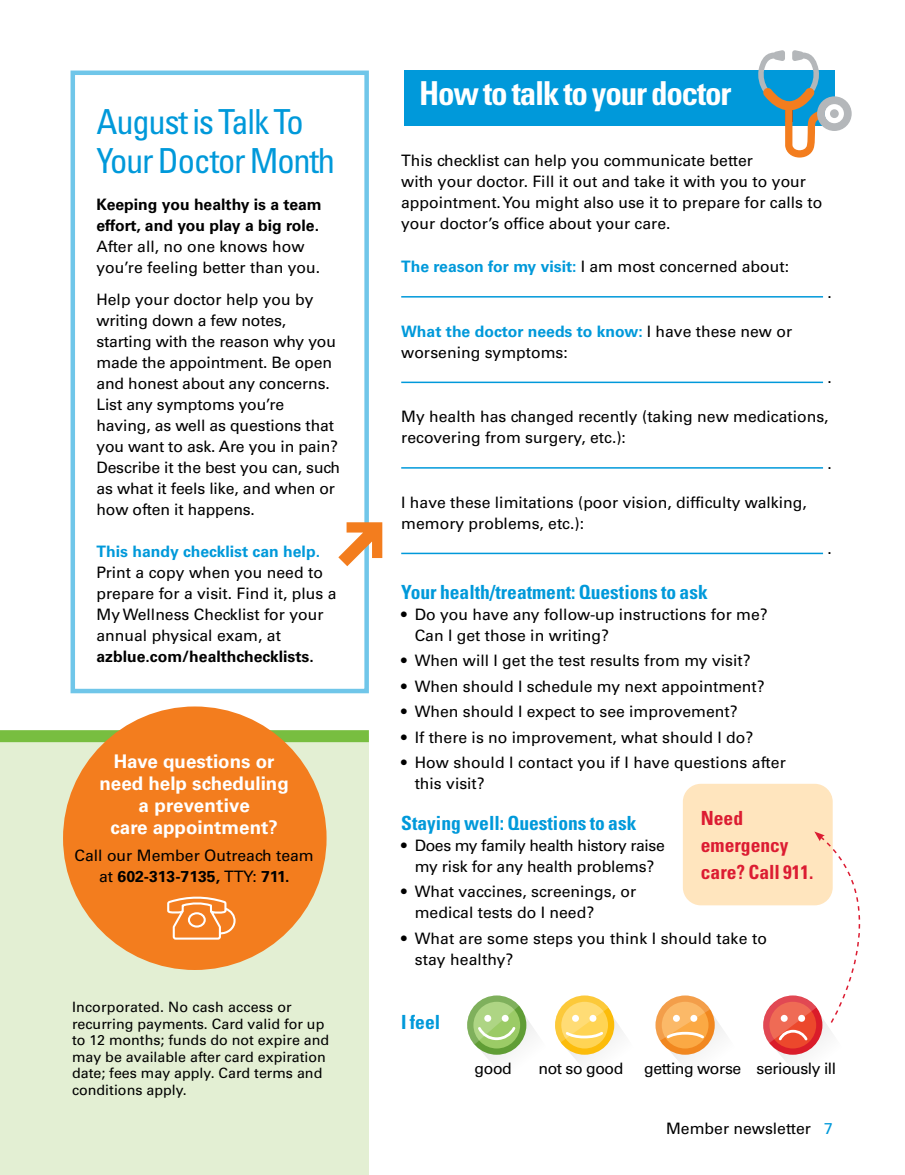
<style>
.page{position:relative;width:905px;height:1175px;background:#fff}
.page>*{position:absolute;margin:0;border:0;box-sizing:border-box;transform-origin:0 0}
.t1{font:condensed 34.5px/39px "Univers LT Std";letter-spacing:-.035em;color:#0099da}
.t2{font:700 condensed 33px "Univers LT Std";letter-spacing:-.035em;color:#fff}
.t3{font:700 condensed 19.5px "Univers LT Std";color:#0099da}
.t4{font:700 condensed 19.5px/27px "Univers LT Std";color:#dc1c32}
.t5{font:700 18.75px/21.9px "Univers LT Std";color:#fff;text-align:center}
.t6{font:15.75px/21px "Univers LT Std";color:#000}
.t7{font:15.75px/21px "Univers LT Std";letter-spacing:-.025em;color:#000;text-align:center}
.t8{font:700 15.75px/21px "Univers LT Std";color:#000}
.t9{font:15.75px "Univers LT Std";letter-spacing:-.03em;color:#000}
.t10{font:700 15.75px "Univers LT Std";color:#0099da}
.t11{font:14.25px/16.5px "Univers LT Std";color:#000}
.s1{font-weight:700}
.s2{font-weight:700;color:#0099da}
.s3{color:#0099da}
</style>
<div class="page">
<div style="left:70px;top:70px;width:299px;height:623px;background:#fff;border:4px solid #70c6e9"></div>
<hr style="left:401px;top:296px;width:422px;height:1px;background:#0099da">
<hr style="left:401px;top:381px;width:422px;height:2px;background:#0099da">
<hr style="left:401px;top:467px;width:422px;height:1px;background:#0099da">
<hr style="left:401px;top:552px;width:422px;height:2px;background:#0099da">
<div style="left:404px;top:70px;width:430px;height:56px;background:#0099da"></div>
<svg style="left:758px;top:50px;width:93px;height:108px"></svg>
<div style="left:830px;top:109px;width:8px;height:9px;background:#b4b7ba;border-radius:50%"></div>
<div style="left:0;top:736px;width:369px;height:438px;background:#e3efd3"></div>
<div style="left:0;top:730px;width:369px;height:12px;background:#78be40"></div>
<div style="left:63px;top:706px;width:263px;height:264px;background:#f37d1e;border-radius:50%"></div>
<svg style="left:167px;top:896px;width:69px;height:44px"></svg>
<svg style="left:338px;top:522px;width:44px;height:44px"></svg>
<div style="left:682px;top:783px;width:150px;height:122px;background:#ffe5be;border-radius:18px"></div>
<svg style="left:467px;top:995px;width:156px;height:69px"></svg>
<svg style="left:655px;top:995px;width:69px;height:69px"></svg>
<svg style="left:759px;top:831px;width:102px;height:233px"></svg>
<h3 class="t1" style="left:96px;top:102px;width:240px">August is Talk To<br>Your Doctor Month</h3>
<p class="t8" style="left:96px;top:194px;width:227px">Keeping you healthy is a team effort, and you play a big role.</p>
<p class="t6" style="left:96px;top:236px;width:225px">After all, no one knows how you’re feeling better than you.</p>
<p class="t6" style="left:96px;top:288px;width:245px">Help your doctor help you by writing down a few notes, starting with the reason why you made the appointment. Be open and honest about any concerns.<br>List any symptoms you’re having, as well as questions that you want to ask. Are you in pain?<br>Describe it the best you can, such as what it feels like, and when or how often it happens.</p>
<p class="t10" style="left:96px;top:542px;width:225px">This handy checklist can help.</p>
<p class="t6" style="left:96px;top:562px;width:241px">Print a copy when you need to prepare for a visit. Find it, plus a<br>My Wellness Checklist for your annual physical exam, at <span class="s1">azblue.com/healthchecklists.</span></p>
<p class="t5" style="left:99px;top:750px;width:191px">Have questions or need help scheduling a preventive<br>care appointment?</p>
<p class="t6" style="left:75px;top:845px;width:241px;text-align:center">Call our Member Outreach team at <span class="s1">602-313-7135,</span> TTY: <span class="s1">711.</span></p>
<p class="t11" style="left:72px;top:998px;width:259px">Incorporated. No cash access or recurring payments. Card valid for up to 12 months; funds do not expire and may be available after card expiration date; fees may apply. Card terms and conditions apply.</p>
<h3 class="t2" style="left:419px;top:73px;width:314px">How to talk to your doctor</h3>
<p class="t6" style="left:401px;top:149px;width:422px">This checklist can help you communicate better<br>with your doctor. Fill it out and take it with you to your appointment. You might also use it to prepare for calls to your doctor’s office about your care.</p>
<p class="t6" style="left:401px;top:256px;width:389px"><span class="s2">The reason for my visit:</span> I am most concerned about:</p>
<p class="t6" style="left:401px;top:320px;width:392px"><span class="s2">What the doctor needs to know:</span> I have these new or worsening symptoms:</p>
<p class="t6" style="left:827px;top:281px;width:6px">.</p>
<p class="t6" style="left:827px;top:367px;width:6px">.</p>
<p class="t6" style="left:401px;top:406px;width:429px">My health has changed recently (taking new medications, recovering from surgery, etc.):</p>
<p class="t6" style="left:401px;top:491px;width:407px">I have these limitations (poor vision, difficulty walking, memory problems, etc.):</p>
<h4 class="t3" style="left:401px;top:580px;width:308px">Your health/treatment: Questions to ask</h4>
<p class="t6" style="left:415px;top:604px;width:354px;text-indent:-13px">• Do you have any follow-up instructions for me?<br>Can I get those in writing?</p>
<p class="t6" style="left:401px;top:650px;width:351px">• When will I get the test results from my visit?</p>
<p class="t6" style="left:401px;top:676px;width:365px">• When should I schedule my next appointment?</p>
<p class="t6" style="left:401px;top:701px;width:338px">• When should I expect to see improvement?</p>
<p class="t6" style="left:401px;top:727px;width:353px">• If there is no improvement, what should I do?</p>
<p class="t6" style="left:415px;top:752px;width:373px;text-indent:-13px">• How should I contact you if I have questions after this visit?</p>
<h4 class="t3" style="left:401px;top:811px;width:237px">Staying well: Questions to ask</h4>
<p class="t7" style="left:401px;top:835px;width:265px">• Does my family health history raise my risk for any health problems?</p>
<p class="t6" style="left:415px;top:881px;width:223px;text-indent:-13px">• What vaccines, screenings, or medical tests do I need?</p>
<p class="t6" style="left:415px;top:927px;width:354px;text-indent:-13px">• What are some steps you think I should take to stay healthy?</p>
<p class="t4" style="left:700px;top:804px;width:114px">Need emergency care? Call 911.</p>
<p class="t6" style="left:827px;top:452px;width:6px">.</p>
<p class="t6" style="left:827px;top:538px;width:6px">.</p>
<h4 class="t3" style="left:401px;top:1010px;width:41px">I feel</h4>
<p class="t6" style="left:474px;top:1057px;width:39px">good</p>
<p class="t9" style="left:538px;top:1058px;width:86px">not so good</p>
<p class="t9" style="left:644px;top:1058px;width:99px">getting worse</p>
<p class="t9" style="left:756px;top:1058px;width:81px">seriously ill</p>
<p class="t6" style="left:666px;top:1118px;width:168px">Member newsletter <span class="s3">7</span></p>
</div>
